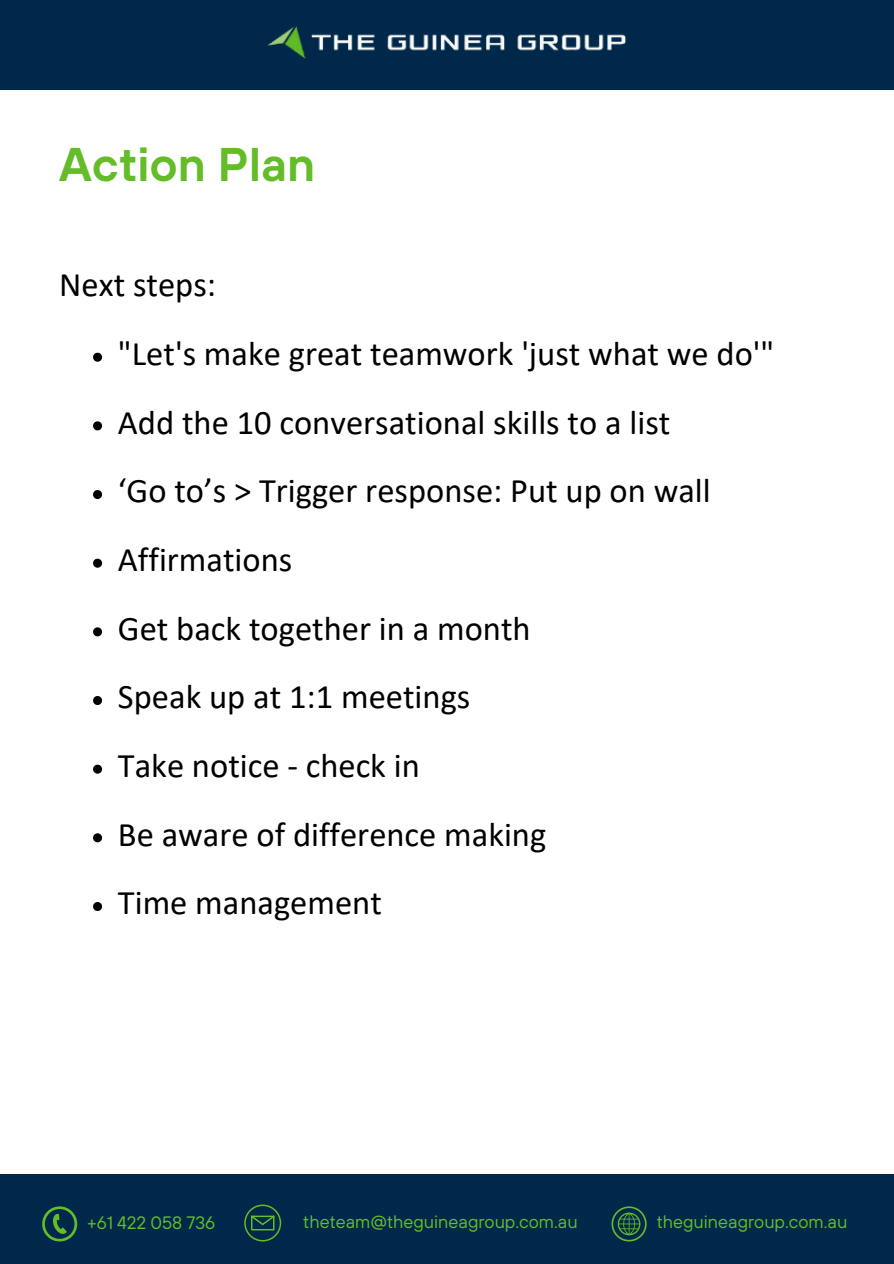
<style>
.page{position:relative;width:894px;height:1264px;background:#fff}
.page>*{position:absolute;margin:0;border:0;box-sizing:border-box;transform-origin:0 0}
.t1{font:600 47.25px "TT Hoves";color:#64bc28}
.t2{font:34.5px "Calibri";color:#000}
.t3{font:18px "TT Hoves";color:#64bc28}
</style>
<div class="page">
<div style="left:0;top:0;width:893px;height:89px;background:#00284b"></div>
<img style="left:267px;top:26px;width:359px;height:33px">
<div style="left:0;top:1174px;width:893px;height:89px;background:#00284b"></div>
<svg style="left:42px;top:1206px;width:35px;height:35px"></svg>
<svg style="left:244px;top:1204px;width:37px;height:37px"></svg>
<svg style="left:611px;top:1206px;width:35px;height:35px"></svg>
<svg style="left:93px;top:353px;width:9px;height:9px"></svg>
<svg style="left:93px;top:421px;width:9px;height:9px"></svg>
<svg style="left:93px;top:490px;width:9px;height:9px"></svg>
<svg style="left:93px;top:558px;width:9px;height:9px"></svg>
<svg style="left:93px;top:627px;width:9px;height:9px"></svg>
<svg style="left:93px;top:696px;width:9px;height:9px"></svg>
<svg style="left:93px;top:764px;width:9px;height:9px"></svg>
<svg style="left:93px;top:833px;width:9px;height:9px"></svg>
<svg style="left:93px;top:902px;width:9px;height:9px"></svg>
<h1 class="t1" style="left:59px;top:138px;width:257px">Action Plan</h1>
<p class="t2" style="left:59px;top:270px;width:158px">Next steps:</p>
<p class="t2" style="left:118px;top:339px;width:657px">"Let's make great teamwork 'just what we do'"</p>
<p class="t2" style="left:118px;top:408px;width:553px">Add the 10 conversational skills to a list</p>
<p class="t2" style="left:118px;top:476px;width:594px">‘Go to’s &gt; Trigger response: Put up on wall</p>
<p class="t2" style="left:118px;top:545px;width:176px">Affirmations</p>
<p class="t2" style="left:118px;top:614px;width:414px">Get back together in a month</p>
<p class="t2" style="left:118px;top:682px;width:354px">Speak up at 1:1 meetings</p>
<p class="t2" style="left:118px;top:751px;width:303px">Take notice - check in</p>
<p class="t2" style="left:118px;top:819px;width:429px">Be aware of difference making</p>
<p class="t2" style="left:118px;top:888px;width:265px">Time management</p>
<h2 class="t3" style="left:87px;top:1212px;width:129px">+61 422 058 736</h2>
<p class="t3" style="left:303px;top:1211px;width:276px">theteam@theguineagroup.com.au</p>
<p class="t3" style="left:656px;top:1211px;width:192px">theguineagroup.com.au</p>
</div>
